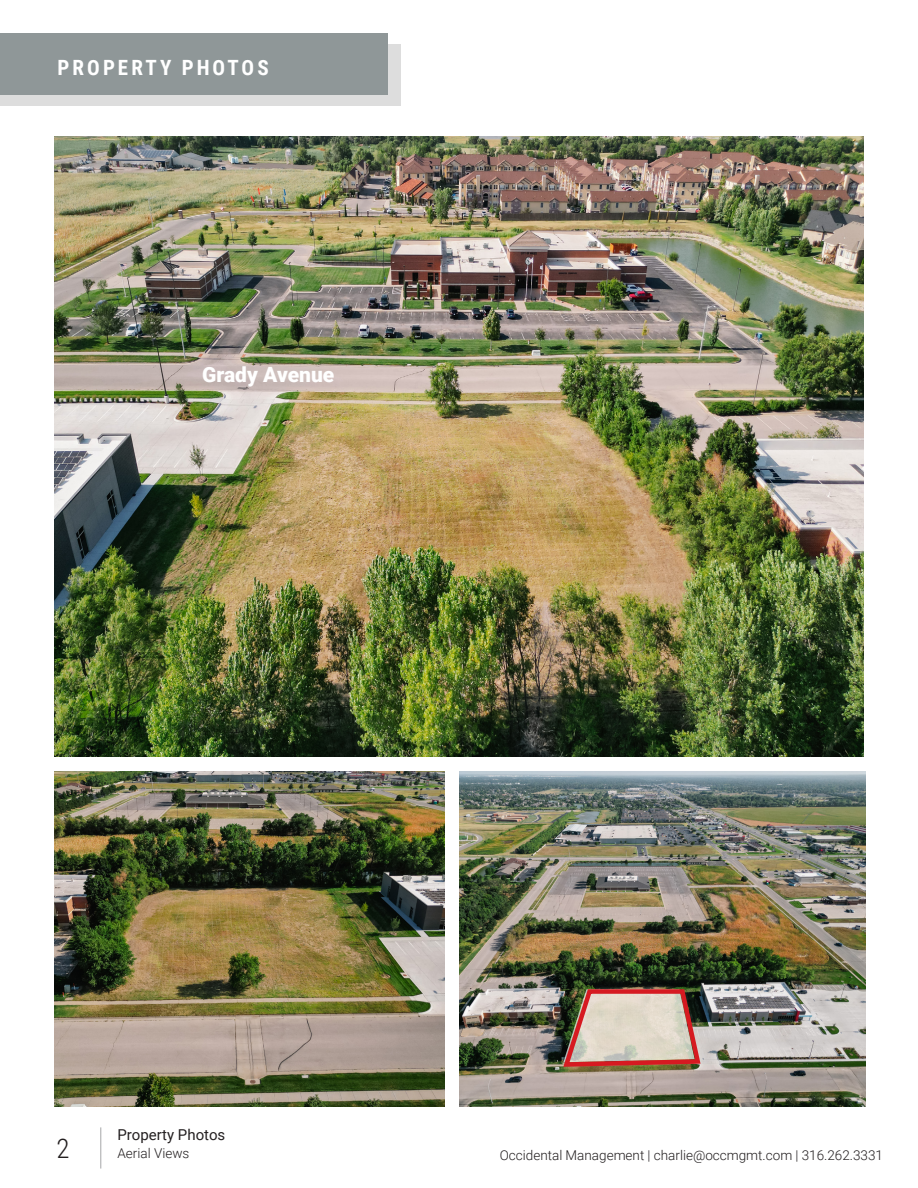
<style>
.page{position:relative;width:918px;height:1188px;background:#fff}
.page>*{position:absolute;margin:0;border:0;box-sizing:border-box;transform-origin:0 0}
.t1{font:300 27px "Roboto Condensed";color:#231f20}
.t2{font:700 21px "Roboto Condensed";letter-spacing:.145em;color:#fff}
.t3{font:900 21px "Roboto";color:#fff}
.t4{font:15px "Roboto";color:#231f20}
.t5{font:300 13.5px "Roboto";color:#211d1e}
.t6{font:300 13.5px "Roboto";color:#231f20}
</style>
<div class="page">
<hr style="left:101px;top:1127px;width:1px;height:42px;background:#a5a6a8">
<div style="left:0;top:44px;width:401px;height:62px;background:#ddd"></div>
<div style="left:0;top:33px;width:388px;height:62px;background:#8f9798"></div>
<img style="left:54px;top:137px;width:810px;height:620px">
<img style="left:459px;top:771px;width:407px;height:336px">
<img style="left:54px;top:771px;width:391px;height:336px">
<img style="left:560px;top:986px;width:143px;height:83px">
<p class="t2" style="left:58px;top:53px;width:213px">PROPERTY PHOTOS</p>
<p class="t3" style="left:202px;top:360px;width:134px">Grady Avenue</p>
<p class="t4" style="left:118px;top:1124px;width:109px">Property Photos</p>
<p class="t6" style="left:118px;top:1144px;width:73px">Aerial Views</p>
<h1 class="t1" style="left:56px;top:1130px;width:15px">2</h1>
<p class="t5" style="left:500px;top:1145px;width:385px">Occidental Management | charlie@occmgmt.com | 316.262.3331</p>
</div>
